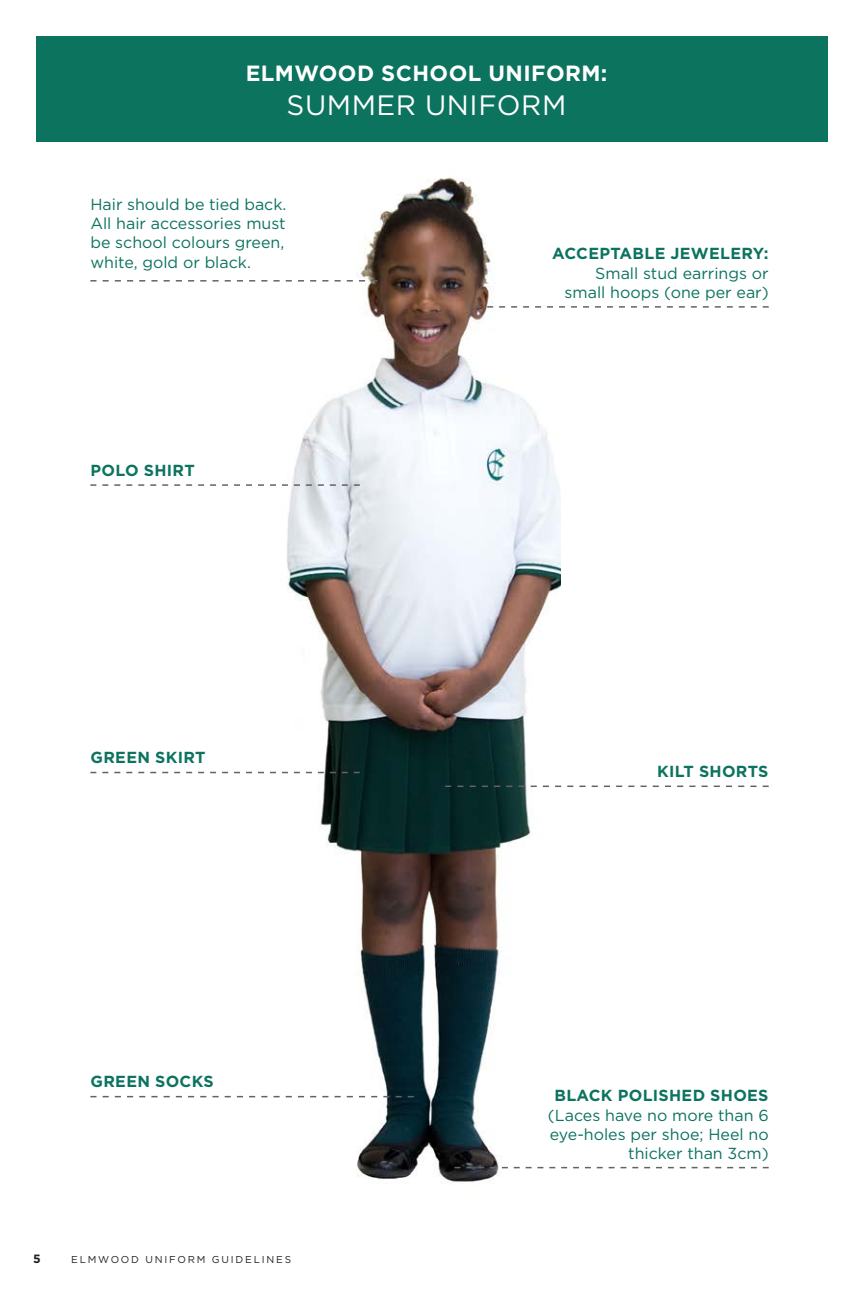
<style>
.page{position:relative;width:864px;height:1296px;background:#fff}
.page>*{position:absolute;margin:0;border:0;box-sizing:border-box;transform-origin:0 0}
.t1{font:28px "Gotham Pro";letter-spacing:.02em;color:#fff}
.t2{font:700 22px "Gotham Pro";letter-spacing:.02em;color:#fff}
.t3{font:16px/19.2px "Gotham Pro";color:#0c735f;text-align:right}
.t4{font:700 16px "Gotham Pro";letter-spacing:.02em;color:#0c735f}
.t5{font:700 12px "Gotham Pro";color:#231f20}
.t6{font:10px "Gotham Pro";letter-spacing:.18em;color:#231f20}
</style>
<div class="page">
<img style="left:236px;top:177px;width:325px;height:1006px">
<svg style="left:475px;top:306px;width:294px;height:2px"></svg>
<svg style="left:90px;top:1096px;width:324px;height:1px"></svg>
<svg style="left:455px;top:1167px;width:314px;height:1px"></svg>
<div style="left:36px;top:36px;width:792px;height:105px;background:#0c735f"></div>
<svg style="left:90px;top:484px;width:270px;height:2px"></svg>
<svg style="left:445px;top:786px;width:324px;height:1px"></svg>
<svg style="left:90px;top:280px;width:287px;height:2px"></svg>
<svg style="left:90px;top:772px;width:270px;height:1px"></svg>
<h2 class="t2" style="left:246px;top:61px;width:363px">ELMWOOD SCHOOL UNIFORM:</h2>
<h1 class="t1" style="left:287px;top:89px;width:281px">SUMMER UNIFORM</h1>
<p class="t3" style="left:90px;top:195px;width:198px;text-align:left">Hair should be tied back.<br>All hair accessories must be school colours green, white, gold or black.</p>
<p class="t4" style="left:91px;top:461px;width:106px">POLO SHIRT</p>
<p class="t4" style="left:91px;top:748px;width:117px">GREEN SKIRT</p>
<p class="t4" style="left:91px;top:1072px;width:125px">GREEN SOCKS</p>
<p class="t5" style="left:33px;top:1252px;width:9px">5</p>
<p class="t6" style="left:71px;top:1254px;width:221px">ELMWOOD UNIFORM GUIDELINES</p>
<p class="t4" style="left:552px;top:245px;width:218px">ACCEPTABLE JEWELERY:</p>
<p class="t3" style="left:565px;top:263px;width:206px">Small stud earrings or small hoops (one per ear)</p>
<p class="t4" style="left:657px;top:762px;width:113px">KILT SHORTS</p>
<p class="t4" style="left:554px;top:1086px;width:216px">BLACK POLISHED SHOES</p>
<p class="t3" style="left:548px;top:1105px;width:222px">(Laces have no more than 6 eye-holes per shoe; Heel no thicker than 3cm)</p>
</div>
